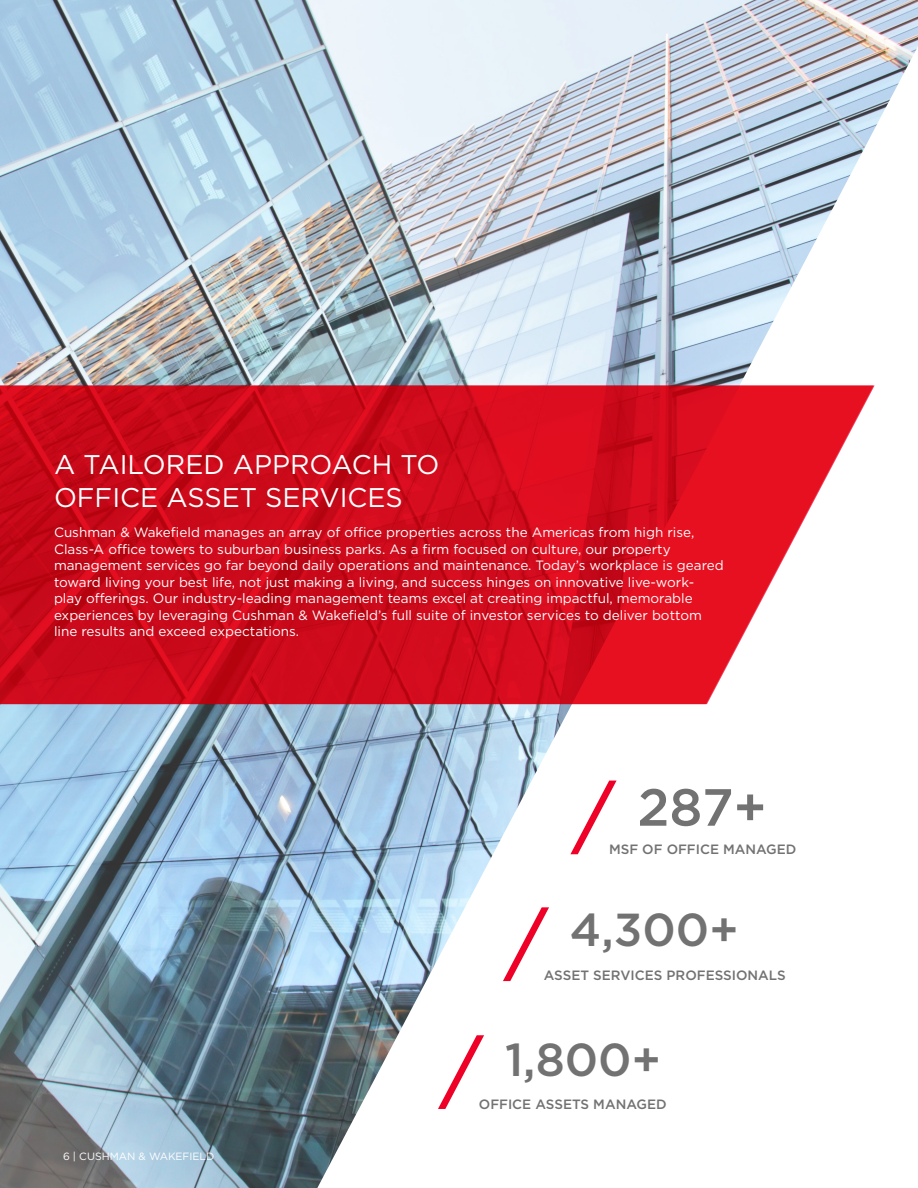
<style>
.page{position:relative;width:918px;height:1188px;background:#fff}
.page>*{position:absolute;margin:0;border:0;box-sizing:border-box;transform-origin:0 0}
.t1{font:500 52.2px "Gotham";color:#717271}
.t2{font:500 46.2px "Gotham";color:#717271}
.t3{font:27px "Gotham";color:#fff}
.t4{font:13.5px/16.5px "Gotham";color:#fff}
.t5{font:500 13.5px "Gotham";color:#717271}
.t6{font:10.5px "Gotham";color:#fff}
</style>
<div class="page">
<img style="left:0;top:0;width:918px;height:1188px">
<svg style="left:0;top:386px;width:874px;height:318px;background:#d51f2e"></svg>
<svg style="left:570px;top:781px;width:47px;height:73px"></svg>
<svg style="left:438px;top:1035px;width:46px;height:74px"></svg>
<svg style="left:503px;top:907px;width:46px;height:74px"></svg>
<p class="t3" style="left:54px;top:447px;width:387px">A TAILORED APPROACH TO</p>
<p class="t3" style="left:54px;top:480px;width:350px">OFFICE ASSET SERVICES</p>
<p class="t4" style="left:54px;top:524px;width:671px">Cushman &amp; Wakefield manages an array of office properties across the Americas from high rise, Class-A office towers to suburban business parks. As a firm focused on culture, our property management services go far beyond daily operations and maintenance. Today’s workplace is geared toward living your best life, not just making a living, and success hinges on innovative live-work&shy;play offerings. Our industry-leading management teams excel at creating impactful, memorable experiences by leveraging Cushman &amp; Wakefield’s full suite of investor services to deliver bottom line results and exceed expectations.</p>
<p class="t1" style="left:637px;top:773px;width:131px">287+</p>
<p class="t5" style="left:609px;top:841px;width:189px">MSF OF OFFICE MANAGED</p>
<p class="t2" style="left:570px;top:900px;width:170px">4,300+</p>
<p class="t5" style="left:544px;top:966px;width:244px">ASSET SERVICES PROFESSIONALS</p>
<p class="t6" style="left:63px;top:1149px;width:153px">6 | CUSHMAN &amp; WAKEFIELD</p>
<p class="t2" style="left:505px;top:1029px;width:158px">1,800+</p>
<p class="t5" style="left:479px;top:1096px;width:189px">OFFICE ASSETS MANAGED</p>
</div>
